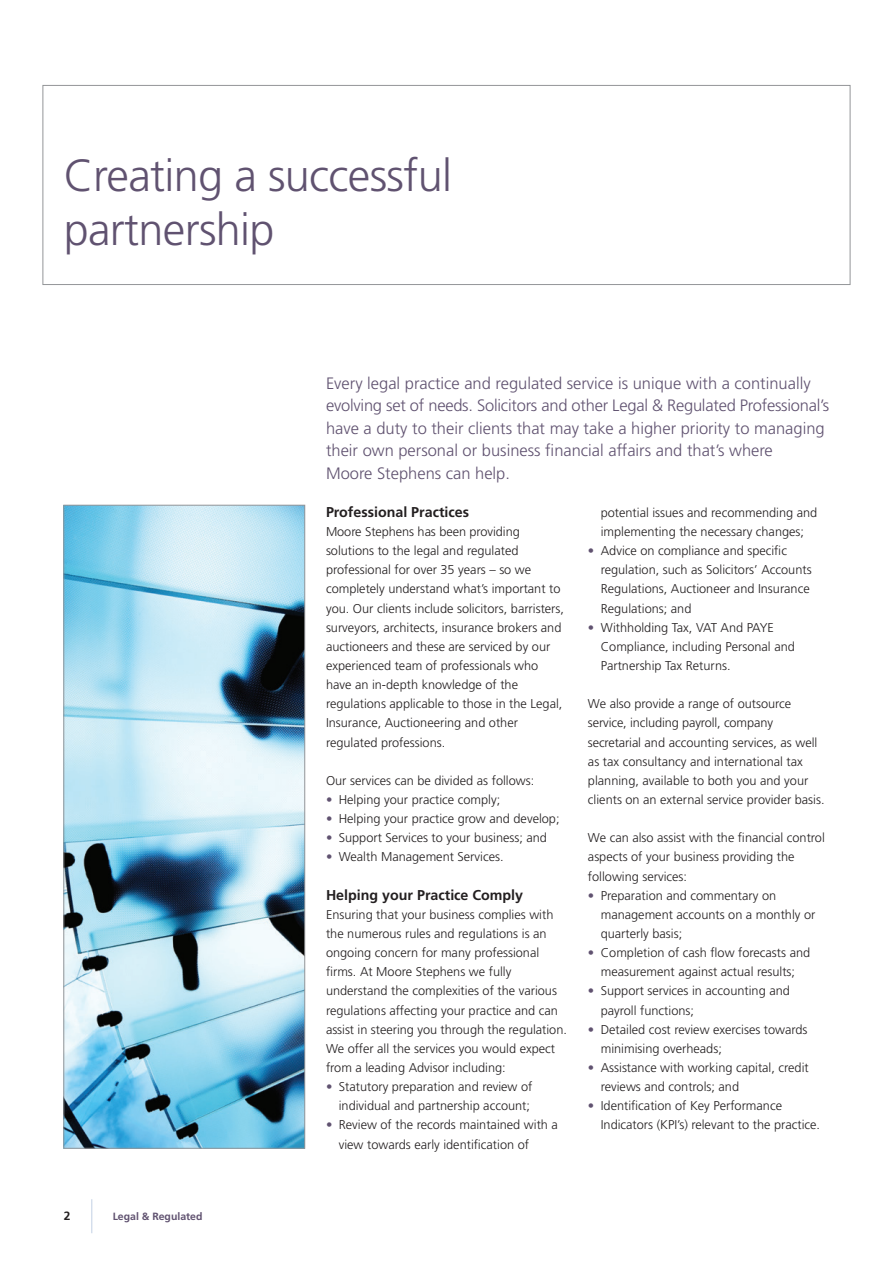
<style>
.page{position:relative;width:893px;height:1263px;background:#fff}
.page>*{position:absolute;margin:0;border:0;box-sizing:border-box;transform-origin:0 0}
.Brochure_heading{font:300 45px/54px "Frutiger LT Std";letter-spacing:-.015em;color:#605270}
.Leader{font:300 16.5px/22.5px "Frutiger LT Std";color:#605270}
.Subheading_1{font:700 14.25px "Frutiger LT Std";color:#231f20}
.Body_copy{font:300 12.75px/19.2px "Frutiger LT Std";color:#231f20}
.LH_Page_No{font:700 12px "Frutiger LT Std";color:#231f20}
.LH_Sector_descriptor{font:700 10.5px "Frutiger LT Std";color:#605270}
.s1{color:#605270}
</style>
<div class="page">
<div style="left:43px;top:85px;width:807px;height:200px;border:1px solid #939598"></div>
<img style="left:66px;top:507px;width:237px;height:639px">
<div style="left:64px;top:505px;width:241px;height:643px;border:1px solid #939598"></div>
<hr style="left:91px;top:1199px;width:1px;height:34px;background:#c2d0e4">
<p class="Brochure_heading" style="left:64px;top:150px;width:390px">Creating a successful partnership</p>
<p class="Leader" style="left:326px;top:372px;width:505px">Every legal practice and regulated service is unique with a continually evolving set of needs. Solicitors and other Legal &amp; Regulated Professional’s have a duty to their clients that may take a higher priority to managing their own personal or business financial affairs and that’s where<br>Moore Stephens can help.</p>
<p class="LH_Page_No" style="left:64px;top:1209px;width:8px">2</p>
<p class="LH_Sector_descriptor" style="left:113px;top:1210px;width:91px">Legal &amp; Regulated</p>
<p class="Subheading_1" style="left:326px;top:503px;width:145px">Professional Practices</p>
<p class="Body_copy" style="left:326px;top:522px;width:240px">Moore Stephens has been providing solutions to the legal and regulated professional for over 35 years – so we completely understand what’s important to you. Our clients include solicitors, barristers, surveyors, architects, insurance brokers and auctioneers and these are serviced by our experienced team of professionals who have an in-depth knowledge of the regulations applicable to those in the Legal, Insurance, Auctioneering and other regulated professions.</p>
<p class="Body_copy" style="left:326px;top:771px;width:210px">Our services can be divided as follows:</p>
<p class="Body_copy" style="left:326px;top:790px;width:176px"><span class="s1">•</span> Helping your practice comply;</p>
<p class="Body_copy" style="left:326px;top:809px;width:235px"><span class="s1">•</span> Helping your practice grow and develop;</p>
<p class="Body_copy" style="left:326px;top:828px;width:223px"><span class="s1">•</span> Support Services to your business; and</p>
<p class="Body_copy" style="left:326px;top:847px;width:179px"><span class="s1">•</span> Wealth Management Services.</p>
<p class="Subheading_1" style="left:326px;top:886px;width:199px">Helping your Practice Comply</p>
<p class="Body_copy" style="left:326px;top:905px;width:242px">Ensuring that your business complies with the numerous rules and regulations is an ongoing concern for many professional firms. At Moore Stephens we fully understand the complexities of the various regulations affecting your practice and can assist in steering you through the regulation.<br>We offer all the services you would expect from a leading Advisor including:</p>
<p class="Body_copy" style="left:326px;top:1077px;width:208px;text-align:right"><span class="s1">•</span> Statutory preparation and review of individual and partnership account;</p>
<p class="Body_copy" style="left:339px;top:1115px;width:221px;text-indent:-13px"><span class="s1">•</span> Review of the records maintained with a view towards early identification of</p>
<p class="Body_copy" style="left:601px;top:503px;width:218px">potential issues and recommending and implementing the necessary changes;</p>
<p class="Body_copy" style="left:601px;top:541px;width:212px;text-indent:-13px"><span class="s1">•</span> Advice on compliance and specific regulation, such as Solicitors’ Accounts Regulations, Auctioneer and Insurance Regulations; and</p>
<p class="Body_copy" style="left:601px;top:618px;width:196px;text-indent:-13px"><span class="s1">•</span> Withholding Tax, VAT And PAYE<br>Compliance, including Personal and<br>Partnership Tax Returns.</p>
<p class="Body_copy" style="left:588px;top:694px;width:238px">We also provide a range of outsource service, including payroll, company secretarial and accounting services, as well as tax consultancy and international tax planning, available to both you and your clients on an external service provider basis.</p>
<p class="Body_copy" style="left:588px;top:828px;width:238px">We can also assist with the financial control aspects of your business providing the following services:</p>
<p class="Body_copy" style="left:601px;top:886px;width:216px;text-indent:-13px"><span class="s1">•</span> Preparation and commentary on management accounts on a monthly or quarterly basis;</p>
<p class="Body_copy" style="left:588px;top:943px;width:224px;text-align:center"><span class="s1">•</span> Completion of cash flow forecasts and measurement against actual results;</p>
<p class="Body_copy" style="left:601px;top:981px;width:191px;text-indent:-13px"><span class="s1">•</span> Support services in accounting and payroll functions;</p>
<p class="Body_copy" style="left:601px;top:1020px;width:208px;text-indent:-13px"><span class="s1">•</span> Detailed cost review exercises towards minimising overheads;</p>
<p class="Body_copy" style="left:601px;top:1058px;width:210px;text-indent:-13px"><span class="s1">•</span> Assistance with working capital, credit reviews and controls; and</p>
<p class="Body_copy" style="left:601px;top:1096px;width:221px;text-indent:-13px"><span class="s1">•</span> Identification of Key Performance<br>Indicators (KPI’s) relevant to the practice.</p>
</div>
